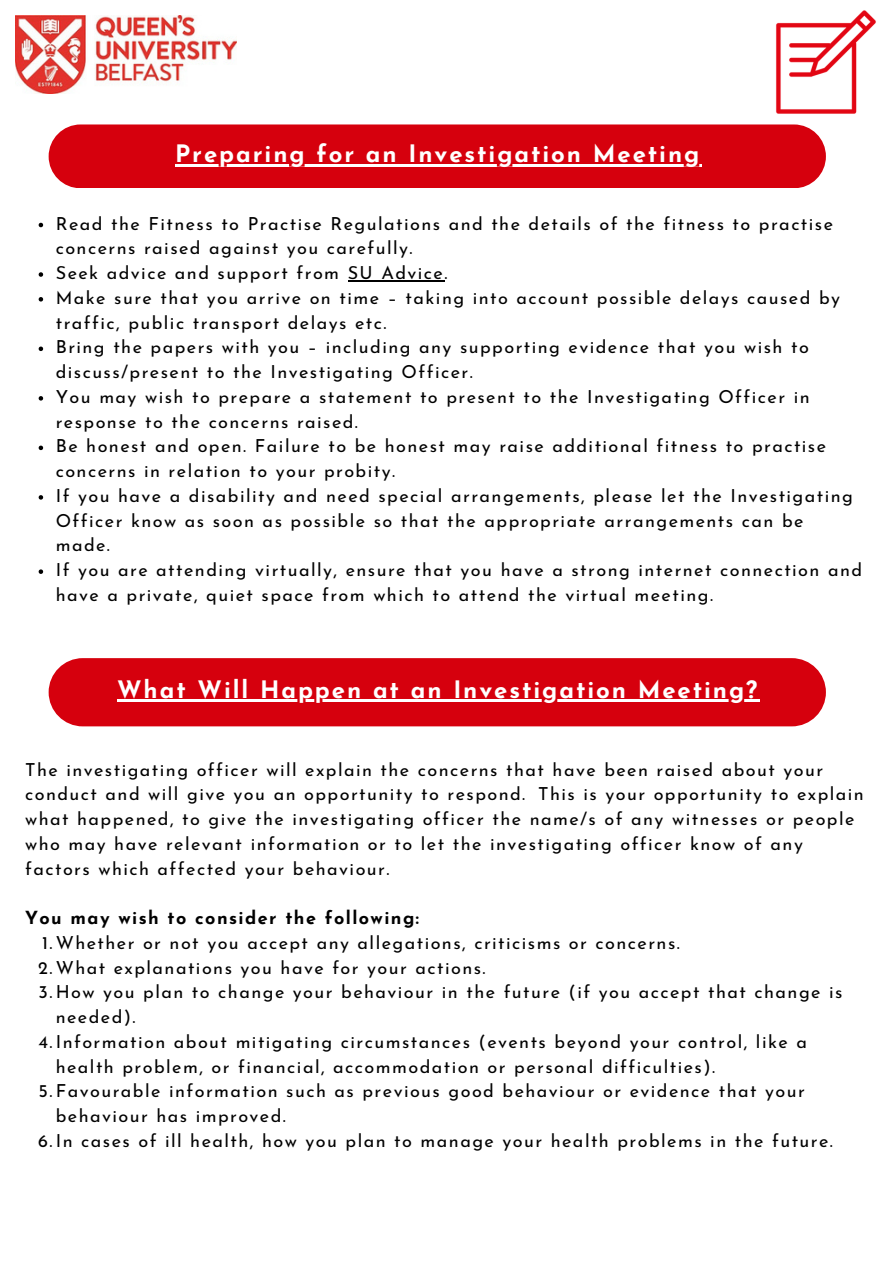
<style>
.page{position:relative;width:894px;height:1264px;background:#fff}
.page>*{position:absolute;margin:0;border:0;box-sizing:border-box;transform-origin:0 0}
.t1{font:700 24px "Josefin Sans";letter-spacing:.08em;color:#fff}
.t2{font:18px/24.8px "Josefin Sans";letter-spacing:.08em;color:#000}
.t3{font:700 18px "Josefin Sans";letter-spacing:.08em;color:#000}
</style>
<div class="page">
<div style="left:49px;top:124px;width:776px;height:64px;background:#d6000d;border-radius:32px"></div>
<hr style="left:175px;top:164px;width:526px;height:2px;background:#fff">
<div style="left:49px;top:658px;width:776px;height:68px;background:#d6000d;border-radius:34px"></div>
<hr style="left:117px;top:699px;width:642px;height:3px;background:#fff">
<img style="left:763px;top:10px;width:113px;height:115px">
<img style="left:15px;top:15px;width:222px;height:79px">
<svg style="left:39px;top:223px;width:4px;height:4px"></svg>
<svg style="left:39px;top:272px;width:4px;height:5px"></svg>
<hr style="left:347px;top:280px;width:97px;height:1px;background:#000">
<svg style="left:39px;top:297px;width:4px;height:4px"></svg>
<svg style="left:39px;top:346px;width:4px;height:5px"></svg>
<svg style="left:39px;top:396px;width:4px;height:4px"></svg>
<svg style="left:39px;top:445px;width:4px;height:5px"></svg>
<svg style="left:39px;top:495px;width:4px;height:4px"></svg>
<svg style="left:39px;top:569px;width:4px;height:5px"></svg>
<p class="t1" style="left:175px;top:144px;width:525px">Preparing for an Investigation Meeting</p>
<p class="t2" style="left:56px;top:213px;width:778px">Read the Fitness to Practise Regulations and the details of the fitness to practise concerns raised against you carefully.</p>
<p class="t2" style="left:56px;top:262px;width:393px">Seek advice and support from SU Advice.</p>
<p class="t2" style="left:56px;top:287px;width:785px">Make sure that you arrive on time – taking into account possible delays caused by traffic, public transport delays etc.</p>
<p class="t2" style="left:56px;top:336px;width:754px">Bring the papers with you – including any supporting evidence that you wish to discuss/present to the Investigating Officer.</p>
<p class="t2" style="left:56px;top:386px;width:755px">You may wish to prepare a statement to present to the Investigating Officer in response to the concerns raised.</p>
<p class="t2" style="left:56px;top:435px;width:771px">Be honest and open. Failure to be honest may raise additional fitness to practise concerns in relation to your probity.</p>
<p class="t2" style="left:56px;top:485px;width:798px">If you have a disability and need special arrangements, please let the Investigating<br>Officer know as soon as possible so that the appropriate arrangements can be made.</p>
<h1 class="t2" style="left:56px;top:559px;width:807px">If you are attending virtually, ensure that you have a strong internet connection and have a private, quiet space from which to attend the virtual meeting.</h1>
<p class="t1" style="left:117px;top:679px;width:641px">What Will Happen at an Investigation Meeting?</p>
<p class="t2" style="left:25px;top:758px;width:840px">The investigating officer will explain the concerns that have been raised about your conduct and will give you an opportunity to respond. This is your opportunity to explain what happened, to give the investigating officer the name/s of any witnesses or people who may have relevant information or to let the investigating officer know of any factors which affected your behaviour.</p>
<h2 class="t3" style="left:25px;top:910px;width:395px">You may wish to consider the following:</h2>
<p class="t2" style="left:42px;top:932px;width:639px">1.Whether or not you accept any allegations, criticisms or concerns.</p>
<p class="t2" style="left:38px;top:956px;width:449px">2.What explanations you have for your actions.</p>
<p class="t2" style="left:56px;top:981px;width:788px;text-indent:-17px">3.How you plan to change your behaviour in the future (if you accept that change is needed).</p>
<p class="t2" style="left:56px;top:1031px;width:752px;text-indent:-17px">4.Information about mitigating circumstances (events beyond your control, like a health problem, or financial, accommodation or personal difficulties).</p>
<p class="t2" style="left:56px;top:1080px;width:750px;text-indent:-17px">5.Favourable information such as previous good behaviour or evidence that your behaviour has improved.</p>
<p class="t2" style="left:38px;top:1130px;width:796px">6.In cases of ill health, how you plan to manage your health problems in the future.</p>
</div>
